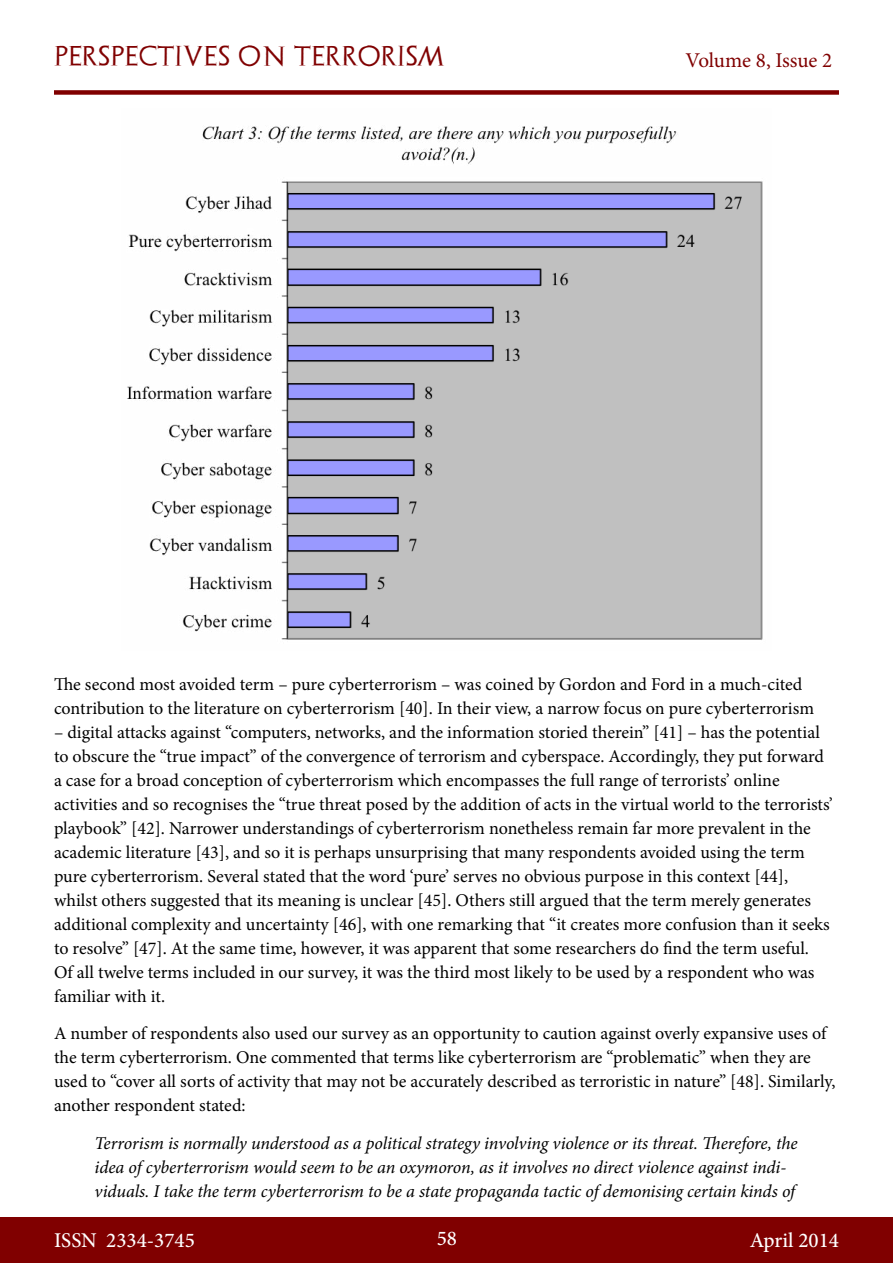
<style>
.page{position:relative;width:893px;height:1263px;background:#fff}
.page>*{position:absolute;margin:0;border:0;box-sizing:border-box;transform-origin:0 0}
.t1{font:500 21px "Minion Pro";color:#fff}
.t2{font:21px "Archeologicaps";letter-spacing:.045em;color:#800000}
.t3{font:21px "Minion Pro";letter-spacing:-.005em;color:#800000}
.t4{font:18px/24px "Minion Pro";color:#000}
.t5{font:italic 18px/24px "Minion Pro";letter-spacing:-.005em;color:#000}
</style>
<div class="page">
<div style="left:0;top:1217px;width:893px;height:46px;background:#800000"></div>
<div style="left:54px;top:90px;width:785px;height:5px;background:#800000"></div>
<img style="left:127px;top:126px;width:636px;height:514px">
<p class="t2" style="left:54px;top:43px;width:392px">PERSPECTIVES ON TERRORISM</p>
<p class="t3" style="left:686px;top:46px;width:148px">Volume 8, Issue 2</p>
<p class="t4" style="left:54px;top:672px;width:762px">The second most avoided term – pure cyberterrorism – was coined by Gordon and Ford in a much-cited contribution to the literature on cyberterrorism [40]. In their view, a narrow focus on pure cyberterrorism</p>
<p class="t4" style="left:54px;top:720px;width:780px">– digital attacks against “computers, networks, and the information storied therein” [41] – has the potential to obscure the “true impact” of the convergence of terrorism and cyberspace. Accordingly, they put forward a case for a broad conception of cyberterrorism which encompasses the full range of terrorists’ online activities and so recognises the “true threat posed by the addition of acts in the virtual world to the terrorists’ playbook” [42]. Narrower understandings of cyberterrorism nonetheless remain far more prevalent in the academic literature [43], and so it is perhaps unsurprising that many respondents avoided using the term pure cyberterrorism. Several stated that the word ‘pure’ serves no obvious purpose in this context [44], whilst others suggested that its meaning is unclear [45]. Others still argued that the term merely generates additional complexity and uncertainty [46], with one remarking that “it creates more confusion than it seeks to resolve” [47]. At the same time, however, it was apparent that some researchers do find the term useful.<br>Of all twelve terms included in our survey, it was the third most likely to be used by a respondent who was familiar with it.</p>
<p class="t4" style="left:54px;top:1022px;width:783px">A number of respondents also used our survey as an opportunity to caution against overly expansive uses of the term cyberterrorism. One commented that terms like cyberterrorism are “problematic” when they are used to “cover all sorts of activity that may not be accurately described as terroristic in nature” [48]. Similarly, another respondent stated:</p>
<p class="t5" style="left:94px;top:1131px;width:705px">Terrorism is normally understood as a political strategy involving violence or its threat. Therefore, the idea of cyberterrorism would seem to be an oxymoron, as it involves no direct violence against indi&shy;viduals. I take the term cyberterrorism to be a state propaganda tactic of demonising certain kinds of</p>
<p class="t1" style="left:54px;top:1226px;width:142px">ISSN 2334-3745</p>
<p class="t1" style="left:437px;top:1224px;width:22px">58</p>
<p class="t1" style="left:750px;top:1226px;width:91px">April 2014</p>
</div>
